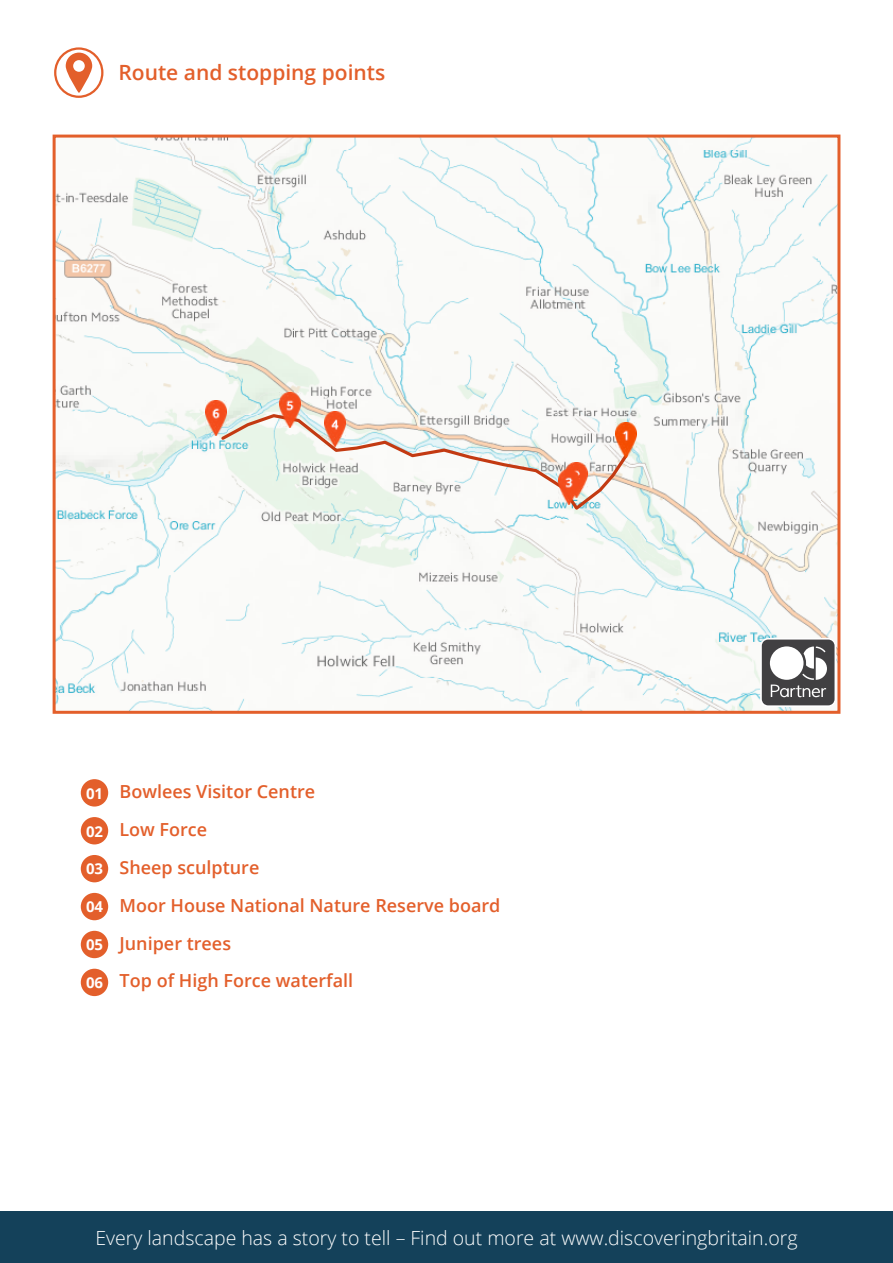
<style>
.page{position:relative;width:893px;height:1263px;background:#fff}
.page>*{position:absolute;margin:0;border:0;box-sizing:border-box;transform-origin:0 0}
.t1{font:600 21px "Open Sans";color:#e35f2b}
.t2{font:300 19.5px "Open Sans";color:#fff}
.t3{font:600 18px/37.8px "Open Sans";color:#e35f2b}
.s1{font-weight:700;font-size:15px;color:#fff}
</style>
<div class="page">
<div style="left:81px;top:779px;width:27px;height:27px;background:#e35f2b;border-radius:50%"></div>
<div style="left:81px;top:817px;width:27px;height:27px;background:#e35f2b;border-radius:50%"></div>
<div style="left:81px;top:855px;width:27px;height:27px;background:#e35f2b;border-radius:50%"></div>
<div style="left:81px;top:893px;width:27px;height:27px;background:#e35f2b;border-radius:50%"></div>
<div style="left:81px;top:931px;width:27px;height:27px;background:#e35f2b;border-radius:50%"></div>
<div style="left:81px;top:969px;width:27px;height:27px;background:#e35f2b;border-radius:50%"></div>
<img style="left:57px;top:139px;width:779px;height:571px">
<svg style="left:219px;top:412px;width:411px;height:101px"></svg>
<img style="left:616px;top:423px;width:21px;height:35px">
<img style="left:566px;top:463px;width:21px;height:35px">
<img style="left:559px;top:469px;width:21px;height:35px">
<img style="left:325px;top:411px;width:21px;height:35px">
<img style="left:279px;top:392px;width:21px;height:35px">
<img style="left:205px;top:401px;width:21px;height:34px">
<div style="left:53px;top:135px;width:787px;height:579px;border:3px solid #e35f2b"></div>
<svg style="left:66px;top:53px;width:26px;height:40px"></svg>
<div style="left:54px;top:47px;width:49px;height:51px;border:2px solid #e35f2b;border-radius:50%"></div>
<svg style="left:760px;top:638px;width:76px;height:69px"></svg>
<div style="left:770px;top:646px;width:33px;height:34px;background:#fff;border-radius:50%"></div>
<div style="left:0;top:1212px;width:893px;height:51px;background:#14415a"></div>
<p class="t1" style="left:118px;top:57px;width:268px">Route and stopping points</p>
<p class="t3" style="left:86px;top:772px;width:416px"><span class="s1">01</span> Bowlees Visitor Centre<br><span class="s1">02</span> Low Force<br><span class="s1">03</span> Sheep sculpture<br><span class="s1">04</span> Moor House National Nature Reserve board<br><span class="s1">05</span> Juniper trees<br><span class="s1">06</span> Top of High Force waterfall</p>
<p class="t2" style="left:96px;top:1224px;width:704px">Every landscape has a story to tell – Find out more at www.discoveringbritain.org</p>
</div>
